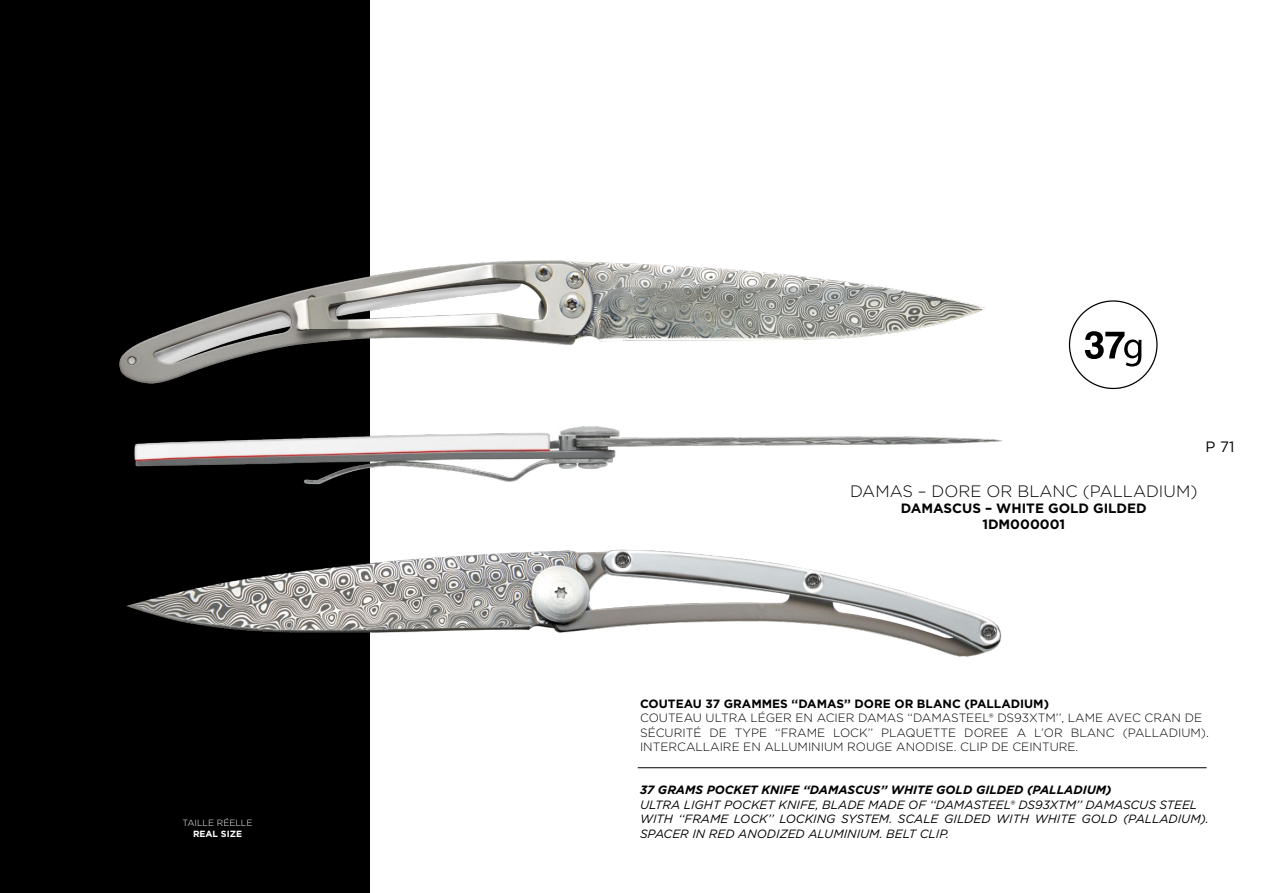
<style>
.page{position:relative;width:1263px;height:893px;background:#fff}
.page>*{position:absolute;margin:0;border:0;box-sizing:border-box;transform-origin:0 0}
.t1{font:300 16.5px "Gotham";color:#000}
.t2{font:15px "Gotham";color:#000}
.t3{font:700 13.5px/16.2px "Gotham";color:#000;text-align:center}
.t4{font:300 12px/14.4px "Gotham";color:#000}
.t5{font:italic 12px/14.4px "Gotham";color:#000}
.t6{font:italic 700 12px "Gotham";color:#000}
.t7{font:700 12px "Gotham";color:#000}
.t8{font:300 9px "Gotham";color:#fff}
.t9{font:700 9px "Gotham";color:#fff}
</style>
<div class="page">
<div style="left:0;top:0;width:370px;height:893px;background:#000"></div>
<svg style="left:1085px;top:331px;width:56px;height:35px"></svg>
<hr style="left:638px;top:767px;width:568px;height:1px;background:#000">
<img style="left:119px;top:260px;width:867px;height:124px">
<img style="left:134px;top:426px;width:869px;height:59px">
<img style="left:126px;top:549px;width:876px;height:108px">
<p class="t8" style="left:183px;top:817px;width:71px">TAILLE RÉELLE</p>
<p class="t9" style="left:193px;top:828px;width:51px">REAL SIZE</p>
<p class="t2" style="left:1205px;top:437px;width:30px">P 71</p>
<h1 class="t1" style="left:850px;top:481px;width:349px">DAMAS – DORE OR BLANC (PALLADIUM)</h1>
<p class="t3" style="left:901px;top:500px;width:247px">DAMASCUS – WHITE GOLD GILDED<br>1DM000001</p>
<p class="t7" style="left:640px;top:696px;width:411px">COUTEAU 37 GRAMMES ‘‘DAMAS’’ DORE OR BLANC (PALLADIUM)</p>
<p class="t4" style="left:640px;top:711px;width:570px">COUTEAU ULTRA LÉGER EN ACIER DAMAS ‘‘DAMASTEEL® DS93XTM’’, LAME AVEC CRAN DE<br>SÉCURITÉ DE TYPE ‘‘FRAME LOCK’’ PLAQUETTE DOREE A L’OR BLANC (PALLADIUM).<br>INTERCALLAIRE EN ALLUMINIUM ROUGE ANODISE. CLIP DE CEINTURE.</p>
<p class="t6" style="left:640px;top:782px;width:473px">37 GRAMS POCKET KNIFE ‘‘DAMASCUS’’ WHITE GOLD GILDED (PALLADIUM)</p>
<p class="t5" style="left:640px;top:797px;width:570px">ULTRA LIGHT POCKET KNIFE, BLADE MADE OF ‘‘DAMASTEEL® DS93XTM’’ DAMASCUS STEEL<br>WITH ‘‘FRAME LOCK’’ LOCKING SYSTEM. SCALE GILDED WITH WHITE GOLD (PALLADIUM).<br>SPACER IN RED ANODIZED ALUMINIUM. BELT CLIP.</p>
</div>
